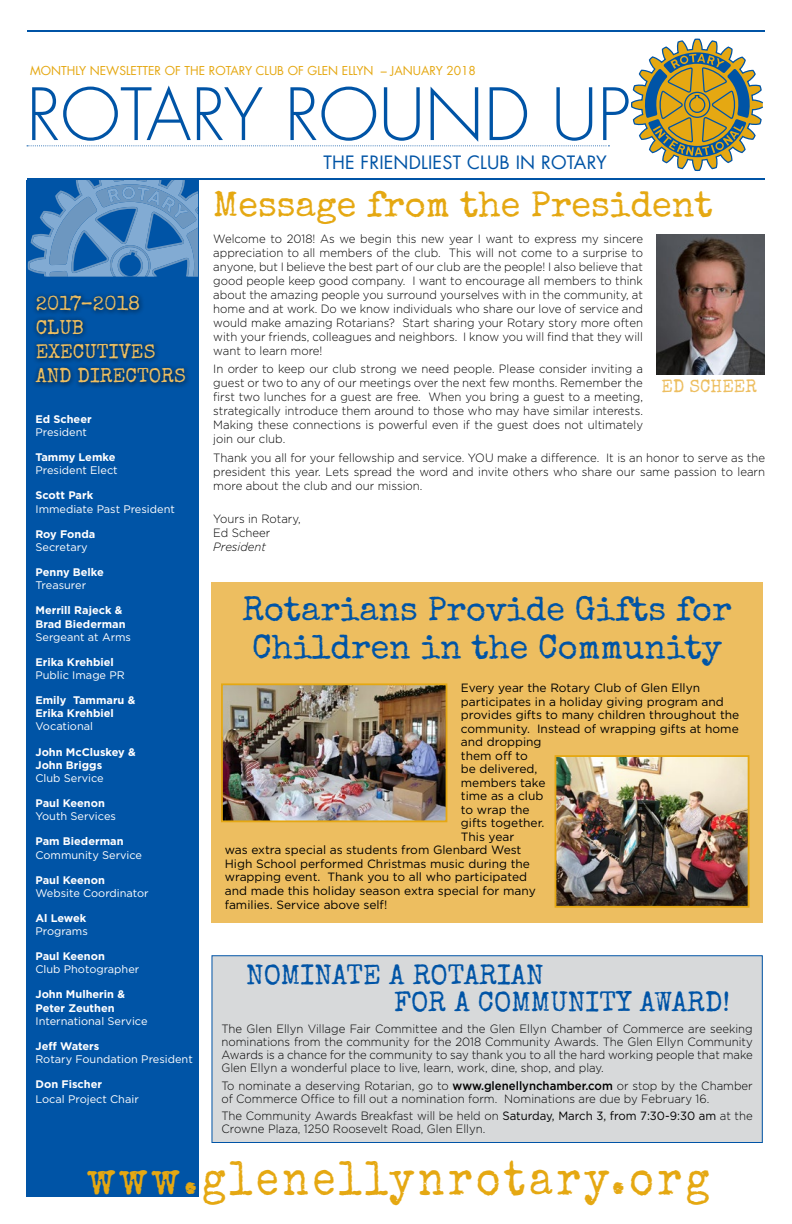
<style>
.page{position:relative;width:792px;height:1224px;background:#fff}
.page>*{position:absolute;margin:0;border:0;box-sizing:border-box;transform-origin:0 0}
.t1{font:300 70px "Futura LT";color:#0054a6}
.t2{font:48.5px "Special Elite";letter-spacing:.09em;color:#e5a812;scale:.86 1}
.t3{font:36px "Special Elite";color:#e5a812}
.t4{font:34px/38px "Special Elite";color:#0054a6}
.t5{font:28px/27px "Special Elite";color:#0054a6}
.t6{font:20px/24px "Special Elite";color:#edbe60}
.t7{font:18px "Futura LT";letter-spacing:.01em;color:#0054a6}
.t8{font:18px "Special Elite";color:#edbe60}
.t9{font:300 12px/14px "Gotham";color:#000;text-align:justify;scale:.95 1}
.t10{font:12px "Gotham";color:#000}
.t11{font:12px "Futura LT";color:#e5a812}
.t12{font:italic 300 12px "Gotham";color:#000;scale:.95 1}
.t13{font:11px "Gotham";color:#fff}
.t14{font:700 11px/13.2px "Gotham";color:#fff}
.s1{font-weight:500}
.s2{font-weight:400}
</style>
<div class="page">
<div style="left:26px;top:180px;width:173px;height:1017px;background:#0054a6"></div>
<svg style="left:28px;top:180px;width:170px;height:97px"></svg>
<img style="left:657px;top:234px;width:107px;height:141px">
<svg style="left:631px;top:38px;width:132px;height:133px"></svg>
<svg style="left:27px;top:145px;width:582px;height:1px"></svg>
<hr style="left:27px;top:30px;width:738px;height:2px;background:#0054a6">
<hr style="left:27px;top:178px;width:738px;height:2px;background:#0054a6">
<div style="left:32px;top:291px;width:159px;height:98px;background:#000;opacity:.75"></div>
<div style="left:211px;top:582px;width:552px;height:341px;background:#edbe60"></div>
<img style="left:558px;top:758px;width:188px;height:147px">
<div style="left:555px;top:755px;width:194px;height:153px;border:2px solid #e5a812"></div>
<img style="left:224px;top:686px;width:220px;height:133px">
<div style="left:221px;top:683px;width:226px;height:139px;border:2px solid #e5a812"></div>
<div style="left:212px;top:956px;width:550px;height:186px;background:#d7d9da"></div>
<div style="left:211px;top:955px;width:552px;height:188px;border:1px solid #0054a6"></div>
<p class="t11" style="left:30px;top:63px;width:447px">MONTHLY NEWSLETTER OF THE ROTARY CLUB OF GLEN ELLYN – JANUARY 2018</p>
<h1 class="t1" style="left:26px;top:72px;width:606px">ROTARY ROUND UP</h1>
<h3 class="t7" style="left:323px;top:151px;width:285px">THE FRIENDLIEST CLUB IN ROTARY</h3>
<h3 class="t6" style="left:36px;top:291px;width:152px">2017–2018<br>CLUB<br>EXECUTIVES<br>AND DIRECTORS</h3>
<p class="t14" style="left:35px;top:412px;width:58px">Ed Scheer</p>
<p class="t13" style="left:35px;top:425px;width:53px">President</p>
<p class="t14" style="left:35px;top:451px;width:81px">Tammy Lemke</p>
<p class="t13" style="left:35px;top:463px;width:84px">President Elect</p>
<p class="t14" style="left:35px;top:489px;width:59px">Scott Park</p>
<p class="t13" style="left:35px;top:502px;width:141px">Immediate Past President</p>
<p class="t14" style="left:35px;top:527px;width:61px">Roy Fonda</p>
<p class="t13" style="left:35px;top:540px;width:54px">Secretary</p>
<p class="t14" style="left:35px;top:565px;width:70px">Penny Belke</p>
<p class="t13" style="left:35px;top:578px;width:52px">Treasurer</p>
<p class="t14" style="left:35px;top:604px;width:92px">Merrill Rajeck &amp;<br>Brad Biederman</p>
<p class="t13" style="left:35px;top:630px;width:97px">Sergeant at Arms</p>
<p class="t14" style="left:35px;top:655px;width:80px">Erika Krehbiel</p>
<p class="t13" style="left:35px;top:668px;width:91px">Public Image PR</p>
<p class="t14" style="left:35px;top:694px;width:101px">Emily Tammaru &amp;<br>Erika Krehbiel</p>
<p class="t13" style="left:35px;top:720px;width:59px">Vocational</p>
<p class="t14" style="left:35px;top:745px;width:102px">John McCluskey &amp;<br>John Briggs</p>
<p class="t13" style="left:35px;top:771px;width:70px">Club Service</p>
<p class="t14" style="left:35px;top:796px;width:71px">Paul Keenon</p>
<p class="t13" style="left:35px;top:809px;width:82px">Youth Services</p>
<p class="t14" style="left:35px;top:835px;width:90px">Pam Biederman</p>
<p class="t13" style="left:35px;top:848px;width:108px">Community Service</p>
<p class="t14" style="left:35px;top:873px;width:71px">Paul Keenon</p>
<p class="t13" style="left:35px;top:886px;width:115px">Website Coordinator</p>
<p class="t14" style="left:35px;top:911px;width:52px">Al Lewek</p>
<p class="t13" style="left:35px;top:924px;width:54px">Programs</p>
<p class="t14" style="left:35px;top:950px;width:71px">Paul Keenon</p>
<p class="t13" style="left:35px;top:962px;width:105px">Club Photographer</p>
<p class="t14" style="left:35px;top:988px;width:91px">John Mulherin &amp;<br>Peter Zeuthen</p>
<p class="t13" style="left:35px;top:1014px;width:114px">International Service</p>
<p class="t14" style="left:35px;top:1039px;width:65px">Jeff Waters</p>
<p class="t13" style="left:35px;top:1052px;width:159px">Rotary Foundation President</p>
<p class="t14" style="left:35px;top:1078px;width:68px">Don Fischer</p>
<p class="t13" style="left:35px;top:1092px;width:105px">Local Project Chair</p>
<h3 class="t3" style="left:213px;top:181px;width:501px">Message from the President</h3>
<p class="t9" style="left:213px;top:231px;width:454px">Welcome to 2018! As we begin this new year I want to express my sincere appreciation to all members of the club. This will not come to a surprise to anyone, but I believe the best part of our club are the people! I also believe that good people keep good company. I want to encourage all members to think about the amazing people you surround yourselves with in the community, at home and at work. Do we know individuals who share our love of service and would make amazing Rotarians? Start sharing your Rotary story more often with your friends, colleagues and neighbors. I know you will find that they will want to learn more!</p>
<p class="t9" style="left:213px;top:362px;width:454px">In order to keep our club strong we need people. Please consider inviting a guest or two to any of our meetings over the next few months. Remember the first two lunches for a guest are free. When you bring a guest to a meeting, strategically introduce them around to those who may have similar interests.<br>Making these connections is powerful even if the guest does not ultimately join our club.</p>
<p class="t9" style="left:213px;top:450px;width:582px">Thank you all for your fellowship and service. YOU make a difference. It is an honor to serve as the president this year. Lets spread the word and invite others who share our same passion to learn more about the club and our mission.</p>
<p class="t9" style="left:213px;top:511px;width:94px">Yours in Rotary,<br>Ed Scheer</p>
<p class="t12" style="left:213px;top:539px;width:57px">President</p>
<h3 class="t8" style="left:662px;top:375px;width:97px">ED SCHEER</h3>
<h3 class="t4" style="left:242px;top:590px;width:491px">Rotarians Provide Gifts for<br>Children in the Community</h3>
<p class="t10" style="left:461px;top:680px;width:241px">Every year the Rotary Club of Glen Ellyn</p>
<p class="t10" style="left:461px;top:694px;width:264px">participates in a holiday giving program and</p>
<p class="t10" style="left:461px;top:707px;width:280px">provides gifts to many children throughout the</p>
<p class="t10" style="left:461px;top:721px;width:279px">community. Instead of wrapping gifts at home</p>
<p class="t10" style="left:461px;top:734px;width:82px">and dropping</p>
<p class="t10" style="left:461px;top:748px;width:68px">them off to</p>
<p class="t10" style="left:461px;top:761px;width:78px">be delivered,</p>
<p class="t10" style="left:461px;top:775px;width:86px">members take</p>
<p class="t10" style="left:461px;top:788px;width:84px">time as a club</p>
<p class="t10" style="left:461px;top:802px;width:70px">to wrap the</p>
<p class="t10" style="left:461px;top:815px;width:85px">gifts together.</p>
<p class="t10" style="left:461px;top:829px;width:55px">This year</p>
<p class="t10" style="left:225px;top:842px;width:298px">was extra special as students from Glenbard West</p>
<p class="t10" style="left:225px;top:856px;width:307px">High School performed Christmas music during the</p>
<p class="t10" style="left:225px;top:869px;width:304px">wrapping event. Thank you to all who participated</p>
<p class="t10" style="left:225px;top:883px;width:312px">and made this holiday season extra special for many</p>
<p class="t10" style="left:225px;top:897px;width:164px">families. Service above self!</p>
<h3 class="t5" style="left:394px;top:962px;width:338px;text-indent:-148px">NOMINATE A ROTARIAN<br>FOR A COMMUNITY AWARD!</h3>
<p class="t9" style="left:221px;top:1022px;width:561px;line-height:13px">The Glen Ellyn Village Fair Committee and the Glen Ellyn Chamber of Commerce are seeking nominations from the community for the 2018 Community Awards. The Glen Ellyn Community Awards is a chance for the community to say thank you to all the hard working people that make Glen Ellyn a wonderful place to live, learn, work, dine, shop, and play.</p>
<p class="t9" style="left:221px;top:1079px;width:561px;line-height:13px">To nominate a deserving Rotarian, go to <span class="s1">www.glenellynchamber.com</span> or stop by the Chamber of Commerce Office to fill out a nomination form. Nominations are due by February 16.</p>
<p class="t9" style="left:221px;top:1109px;width:561px;line-height:13px">The Community Awards Breakfast will be held on <span class="s2">Saturday, March 3, from 7:30-9:30 am</span> at the<br>Crowne Plaza, 1250 Roosevelt Road, Glen Ellyn.</p>
<h2 class="t2" style="left:87px;top:1147px;width:725px">www.glenellynrotary.org</h2>
</div>
